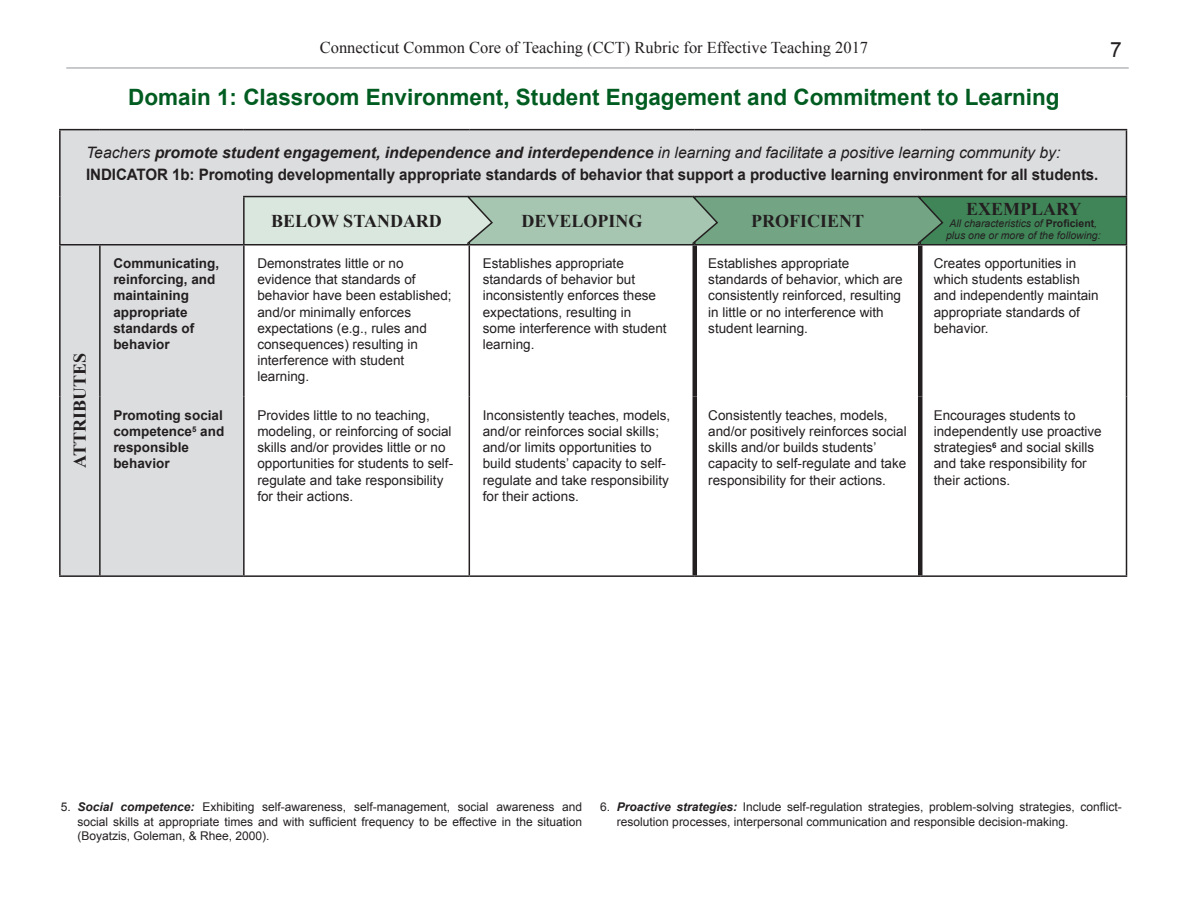
<style>
.page{position:relative;width:1188px;height:918px;background:#fff}
.page>*{position:absolute;margin:0;border:0;box-sizing:border-box;transform-origin:0 0}
.t1{font:700 22.5px "Arial";color:#005c20}
.t2{font:21px "Arial";color:#231f20}
.t3{font:700 18px "Times New Roman";color:#231f20}
.t4{font:16.5px "Times New Roman";color:#231f20}
.t5{font:700 15.75px "Arial";letter-spacing:-.005em;color:#231f20;scale:.96 1}
.t6{font:italic 15.75px "Arial";color:#231f20}
.t7{font:13.5px/16.2px "Arial";color:#231f20}
.t8{font:700 13.5px/16.2px "Arial";color:#231f20}
.t9{font:12px/14.4px "Arial";color:#231f20;text-align:justify}
.t10{font:italic 10.5px "Arial";color:#231f20}
.s1{font-weight:700}
.s2{font-weight:700;font-style:normal}
.s3{font-weight:700;font-style:italic}
</style>
<div class="page">
<svg style="left:61px;top:130px;width:1065px;height:445px"></svg>
<div style="left:244px;top:197px;width:225px;height:48px;background:#d9e7de"></div>
<div style="left:469px;top:197px;width:226px;height:48px;background:#a6c6b1"></div>
<div style="left:695px;top:197px;width:225px;height:48px;background:#73a584"></div>
<div style="left:920px;top:197px;width:206px;height:48px;background:#408558"></div>
<hr style="left:244px;top:244px;width:225px;height:2px;background:#231f20">
<hr style="left:243px;top:246px;width:2px;height:151px;background:#231f20">
<hr style="left:469px;top:244px;width:226px;height:2px;background:#231f20">
<hr style="left:695px;top:244px;width:225px;height:2px;background:#231f20">
<hr style="left:920px;top:244px;width:207px;height:2px;background:#231f20">
<hr style="left:1126px;top:246px;width:1px;height:151px;background:#231f20">
<hr style="left:243px;top:397px;width:2px;height:178px;background:#231f20">
<hr style="left:1126px;top:397px;width:1px;height:178px;background:#231f20">
<hr style="left:243px;top:197px;width:2px;height:47px;background:#231f20">
<hr style="left:244px;top:575px;width:225px;height:2px;background:#231f20">
<hr style="left:469px;top:575px;width:226px;height:2px;background:#231f20">
<hr style="left:695px;top:575px;width:225px;height:2px;background:#231f20">
<hr style="left:920px;top:575px;width:207px;height:2px;background:#231f20">
<hr style="left:59px;top:130px;width:2px;height:67px;background:#231f20">
<hr style="left:1126px;top:130px;width:1px;height:66px;background:#231f20">
<hr style="left:59px;top:197px;width:2px;height:47px;background:#231f20">
<hr style="left:1126px;top:197px;width:1px;height:47px;background:#231f20">
<hr style="left:59px;top:246px;width:2px;height:151px;background:#231f20">
<hr style="left:99px;top:246px;width:2px;height:151px;background:#231f20">
<hr style="left:59px;top:397px;width:2px;height:178px;background:#231f20">
<hr style="left:99px;top:397px;width:2px;height:178px;background:#231f20">
<hr style="left:59px;top:129px;width:41px;height:1px;background:#231f20">
<hr style="left:100px;top:129px;width:144px;height:1px;background:#231f20">
<hr style="left:244px;top:129px;width:225px;height:1px;background:#231f20">
<hr style="left:469px;top:129px;width:226px;height:1px;background:#231f20">
<hr style="left:695px;top:129px;width:225px;height:1px;background:#231f20">
<hr style="left:920px;top:129px;width:207px;height:1px;background:#231f20">
<hr style="left:243px;top:196px;width:226px;height:1px;background:#231f20">
<hr style="left:469px;top:196px;width:226px;height:1px;background:#231f20">
<hr style="left:695px;top:196px;width:225px;height:1px;background:#231f20">
<hr style="left:920px;top:196px;width:207px;height:1px;background:#231f20">
<hr style="left:59px;top:244px;width:41px;height:2px;background:#231f20">
<hr style="left:100px;top:244px;width:144px;height:2px;background:#231f20">
<hr style="left:100px;top:575px;width:144px;height:2px;background:#231f20">
<hr style="left:59px;top:575px;width:41px;height:2px;background:#231f20">
<hr style="left:693px;top:246px;width:4px;height:151px;background:#231f20">
<hr style="left:918px;top:246px;width:4px;height:151px;background:#231f20">
<hr style="left:693px;top:397px;width:4px;height:178px;background:#231f20">
<hr style="left:918px;top:397px;width:4px;height:178px;background:#231f20">
<hr style="left:469px;top:246px;width:1px;height:151px;background:#231f20">
<hr style="left:469px;top:397px;width:1px;height:178px;background:#231f20">
<svg style="left:690px;top:194px;width:29px;height:52px"></svg>
<svg style="left:465px;top:194px;width:29px;height:52px"></svg>
<svg style="left:916px;top:194px;width:29px;height:52px"></svg>
<hr style="left:66px;top:68px;width:1063px;height:1px;background:#939598">
<p class="t4" style="left:320px;top:37px;width:550px">Connecticut Common Core of Teaching (CCT) Rubric for Effective Teaching 2017</p>
<p class="t2" style="left:1110px;top:36px;width:13px">7</p>
<p class="t1" style="left:128px;top:83px;width:933px">Domain 1: Classroom Environment, Student Engagement and Commitment to Learning</p>
<p class="t6" style="left:86px;top:142px;width:976px">Teachers <span class="s1">promote student engagement, independence and interdependence</span> in learning and facilitate a positive learning community by:</p>
<p class="t5" style="left:86px;top:164px;width:1056px">INDICATOR 1b: Promoting developmentally appropriate standards of behavior that support a productive learning environment for all students.</p>
<p class="t3" style="left:271px;top:208px;width:172px">BELOW STANDARD</p>
<p class="t3" style="left:522px;top:208px;width:123px">DEVELOPING</p>
<p class="t3" style="left:751px;top:208px;width:115px">PROFICIENT</p>
<p class="t3" style="left:966px;top:196px;width:117px">EXEMPLARY</p>
<p class="t10" style="left:950px;top:216px;width:149px">All characteristics of <span class="s2">Proficient</span>,</p>
<p class="t10" style="left:946px;top:228px;width:156px">plus one or more of the following:</p>
<p class="t3" style="left:67px;top:468px;width:116px;rotate:-90deg">ATTRIBUTES</p>
<p class="t8" style="left:113px;top:256px;width:107px">Communicating, reinforcing, and maintaining appropriate standards of behavior</p>
<p class="t7" style="left:257px;top:255px;width:196px">Demonstrates little or no evidence that standards of behavior have been established; and/or minimally enforces expectations (e.g., rules and consequences) resulting in interference with student learning.</p>
<p class="t7" style="left:483px;top:255px;width:185px">Establishes appropriate standards of behavior but inconsistently enforces these expectations, resulting in some interference with student learning.</p>
<p class="t7" style="left:708px;top:255px;width:196px">Establishes appropriate standards of behavior, which are consistently reinforced, resulting in little or no interference with student learning.</p>
<p class="t7" style="left:934px;top:255px;width:167px">Creates opportunities in which students establish and independently maintain appropriate standards of behavior.</p>
<p class="t8" style="left:113px;top:407px;width:112px">Promoting social competence<sup>5</sup> and responsible behavior</p>
<p class="t7" style="left:257px;top:407px;width:197px">Provides little to no teaching, modeling, or reinforcing of social skills and/or provides little or no opportunities for students to self&shy;regulate and take responsibility for their actions.</p>
<p class="t7" style="left:483px;top:407px;width:189px">Inconsistently teaches, models, and/or reinforces social skills; and/or limits opportunities to build students’ capacity to self&shy;regulate and take responsibility for their actions.</p>
<p class="t7" style="left:708px;top:407px;width:200px">Consistently teaches, models, and/or positively reinforces social skills and/or builds students’ capacity to self-regulate and take responsibility for their actions.</p>
<p class="t7" style="left:934px;top:407px;width:170px">Encourages students to independently use proactive strategies<sup>6</sup> and social skills and take responsibility for their actions.</p>
<p class="t9" style="left:77px;top:800px;width:506px;text-indent:-17px">5. <span class="s3">Social competence:</span> Exhibiting self-awareness, self-management, social awareness and social skills at appropriate times and with sufficient frequency to be effective in the situation (Boyatzis, Goleman, &amp; Rhee, 2000).</p>
<p class="t9" style="left:617px;top:800px;width:506px;text-indent:-17px">6. <span class="s3">Proactive strategies:</span> Include self-regulation strategies, problem-solving strategies, conflict&shy;resolution processes, interpersonal communication and responsible decision-making.</p>
</div>
